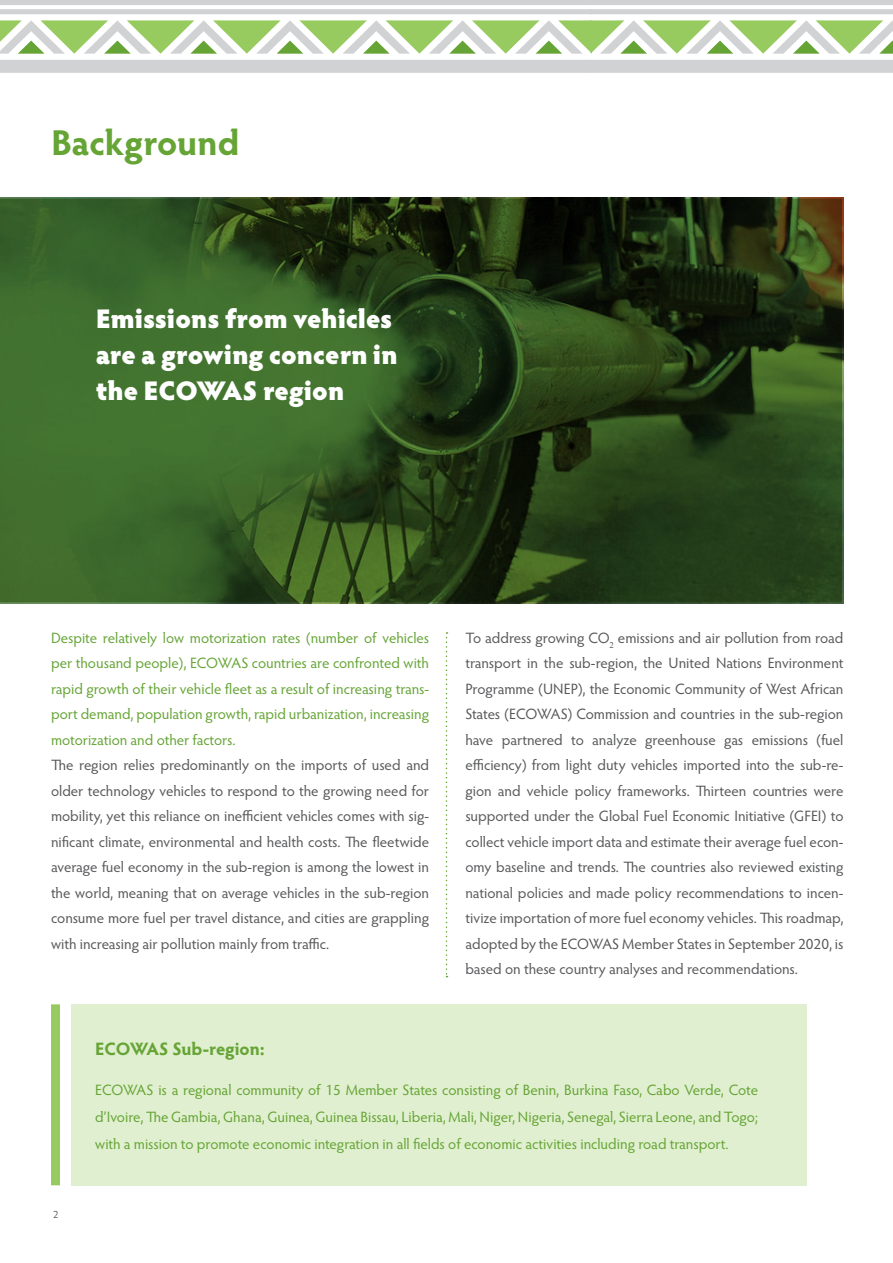
<style>
.page{position:relative;width:893px;height:1263px;background:#fff}
.page>*{position:absolute;margin:0;border:0;box-sizing:border-box;transform-origin:0 0}
.t1{font:700 36px "Hypatia Sans Pro";color:#65a435}
.Sub_Header_Reverse{font:900 27px/36px "Hypatia Sans Pro";color:#fff}
.Sidebar_Header{font:700 18px "Hypatia Sans Pro";letter-spacing:-.01em;color:#65a435}
.Body_Text{font:15px/25.5px "Hypatia Sans Pro";color:#57585a;text-align:justify}
.Sidebar{font:15px/27px "Hypatia Sans Pro";color:#65a435;text-align:justify}
.Body_Text-2{font:15px/25.5px "Hypatia Sans Pro";letter-spacing:-.005em;color:#65a435;text-align:justify}
.t2{font:300 10.5px "Hypatia Sans Pro";color:#231f20}
</style>
<div class="page">
<svg style="left:0;top:0;width:893px;height:14px"></svg>
<div style="left:0;top:60px;width:893px;height:13px;background:#d1d2d4"></div>
<svg style="left:0;top:20px;width:893px;height:34px"></svg>
<svg style="left:0;top:197px;width:843px;height:407px;background:#2e4c1e"></svg>
<div style="left:71px;top:1004px;width:736px;height:182px;background:#e0efcf"></div>
<div style="left:51px;top:1004px;width:9px;height:181px;background:#97cb5f"></div>
<svg style="left:446px;top:632px;width:1px;height:345px"></svg>
<p class="t1" style="left:51px;top:117px;width:190px">Background</p>
<p class="Sub_Header_Reverse" style="left:96px;top:300px;width:303px">Emissions from vehicles are a growing concern in the ECOWAS region</p>
<p class="Body_Text-2" style="left:51px;top:624px;width:380px">Despite relatively low motorization rates (number of vehicles per thousand people), ECOWAS countries are confronted with rapid growth of their vehicle fleet as a result of increasing trans&shy;port demand, population growth, rapid urbanization, increasing motorization and other factors.</p>
<p class="Body_Text" style="left:51px;top:752px;width:380px">The region relies predominantly on the imports of used and older technology vehicles to respond to the growing need for mobility, yet this reliance on inefficient vehicles comes with sig&shy;nificant climate, environmental and health costs. The fleetwide average fuel economy in the sub-region is among the lowest in the world, meaning that on average vehicles in the sub-region consume more fuel per travel distance, and cities are grappling with increasing air pollution mainly from traffic.</p>
<p class="Body_Text" style="left:465px;top:624px;width:380px">To address growing CO<sub>2</sub> emissions and air pollution from road transport in the sub-region, the United Nations Environment Programme (UNEP), the Economic Community of West African States (ECOWAS) Commission and countries in the sub-region have partnered to analyze greenhouse gas emissions (fuel efficiency) from light duty vehicles imported into the sub-re&shy;gion and vehicle policy frameworks. Thirteen countries were supported under the Global Fuel Economic Initiative (GFEI) to collect vehicle import data and estimate their average fuel econ&shy;omy baseline and trends. The countries also reviewed existing national policies and made policy recommendations to incen&shy;tivize importation of more fuel economy vehicles. This roadmap, adopted by the ECOWAS Member States in September 2020, is based on these country analyses and recommendations.</p>
<p class="t2" style="left:53px;top:1207px;width:7px">2</p>
<p class="Sidebar_Header" style="left:95px;top:1036px;width:171px">ECOWAS Sub-region:</p>
<p class="Sidebar" style="left:95px;top:1076px;width:665px">ECOWAS is a regional community of 15 Member States consisting of Benin, Burkina Faso, Cabo Verde, Cote d’Ivoire, The Gambia, Ghana, Guinea, Guinea Bissau, Liberia, Mali, Niger, Nigeria, Senegal, Sierra Leone, and Togo; with a mission to promote economic integration in all fields of economic activities including road transport.</p>
</div>
